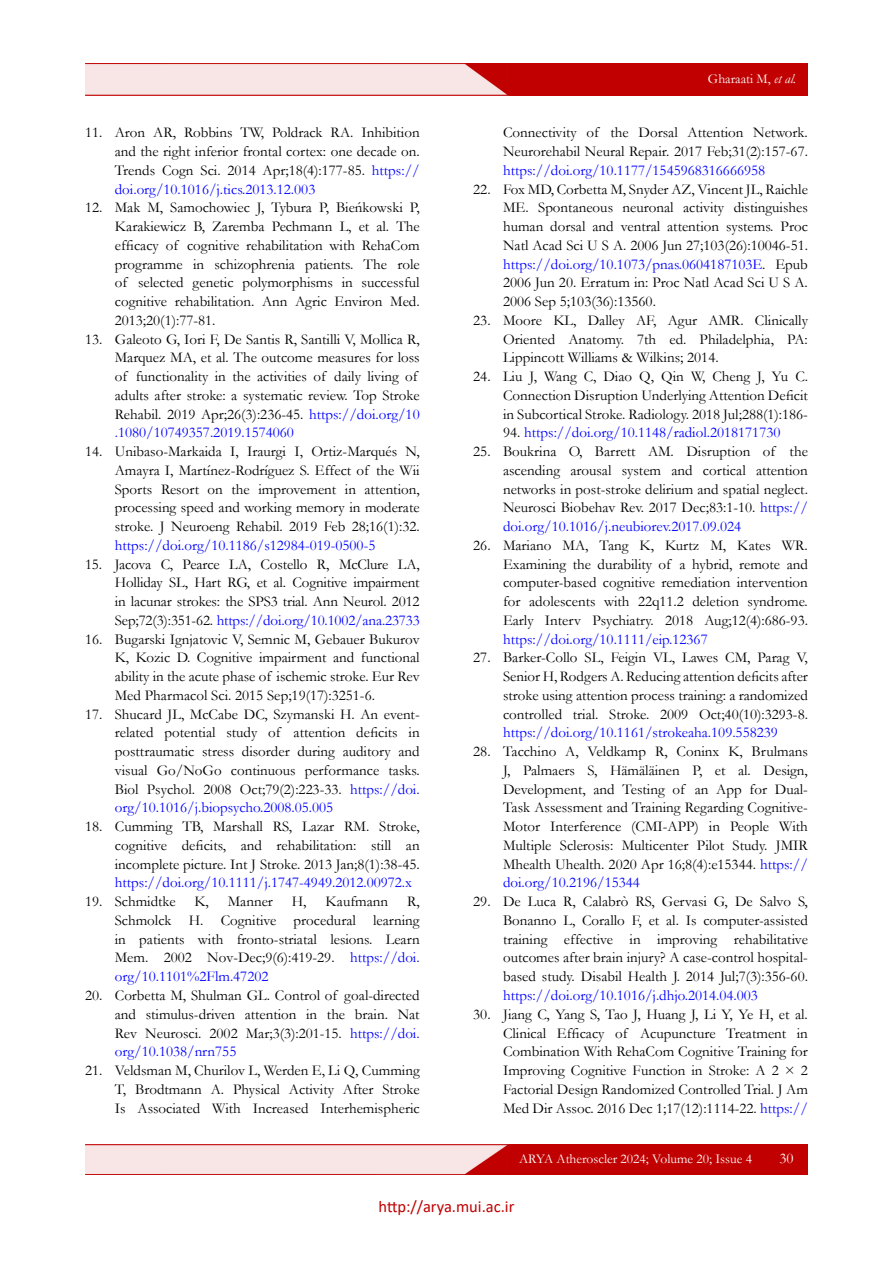
<style>
.page{position:relative;width:893px;height:1263px;background:#fff}
.page>*{position:absolute;margin:0;border:0;box-sizing:border-box;transform-origin:0 0}
.t1{font:16.5px "Calibri";color:#c00000}
.t2{font:15px/18.8px "Garamond";color:#000;text-align:justify}
.t3{font:15px "Garamond";color:#00f}
.t4{font:15px "Garamond";color:#fff}
.t5{font:13.5px "Garamond";color:#fff}
.s1{color:#00f}
.s2{font-style:italic}
.s3{color:#000}
</style>
<div class="page">
<img style="left:85px;top:1144px;width:723px;height:30px">
<img style="left:85px;top:64px;width:723px;height:31px">
<p class="t2" style="left:115px;top:123px;width:306px;text-indent:-30px">11. Aron AR, Robbins TW, Poldrack RA. Inhibition and the right inferior frontal cortex: one decade on.<br>Trends Cogn Sci. 2014 Apr;18(4):177-85. <span class="s1">https:// doi.org/10.1016/j.tics.2013.12.003</span></p>
<p class="t2" style="left:115px;top:198px;width:306px;text-indent:-30px">12. Mak M, Samochowiec J, Tybura P, Bieńkowski P, Karakiewicz B, Zaremba Pechmann L, et al. The efficacy of cognitive rehabilitation with RehaCom programme in schizophrenia patients. The role of selected genetic polymorphisms in successful cognitive rehabilitation. Ann Agric Environ Med.<br>2013;20(1):77-81.</p>
<p class="t2" style="left:115px;top:329px;width:306px;text-align:left;text-indent:-30px">13. Galeoto G, Iori F, De Santis R, Santilli V, Mollica R, Marquez MA, et al. The outcome measures for loss of functionality in the activities of daily living of adults after stroke: a systematic review. Top Stroke Rehabil. 2019 Apr;26(3):236-45. <span class="s1">https://doi.org/10 .1080/10749357.2019.1574060</span></p>
<p class="t2" style="left:115px;top:442px;width:306px;text-indent:-30px">14. Unibaso-Markaida I, Iraurgi I, Ortiz-Marqués N, Amayra I, Martínez-Rodríguez S. Effect of the Wii Sports Resort on the improvement in attention, processing speed and working memory in moderate stroke. J Neuroeng Rehabil. 2019 Feb 28;16(1):32.</p>
<p class="t3" style="left:115px;top:535px;width:262px">https://doi.org/10.1186/s12984-019-0500-5</p>
<p class="t2" style="left:115px;top:554px;width:306px;text-indent:-30px">15. Jacova C, Pearce LA, Costello R, McClure LA, Holliday SL, Hart RG, et al. Cognitive impairment in lacunar strokes: the SPS3 trial. Ann Neurol. 2012<br>Sep;72(3):351-62. <span class="s1">https://doi.org/10.1002/ana.23733</span></p>
<p class="t2" style="left:115px;top:629px;width:306px;text-indent:-30px">16. Bugarski Ignjatovic V, Semnic M, Gebauer Bukurov K, Kozic D. Cognitive impairment and functional ability in the acute phase of ischemic stroke. Eur Rev Med Pharmacol Sci. 2015 Sep;19(17):3251-6.</p>
<p class="t2" style="left:115px;top:704px;width:306px;text-indent:-30px">17. Shucard JL, McCabe DC, Szymanski H. An event&shy;related potential study of attention deficits in posttraumatic stress disorder during auditory and visual Go/NoGo continuous performance tasks.<br>Biol Psychol. 2008 Oct;79(2):223-33. <span class="s1">https://doi. org/10.1016/j.biopsycho.2008.05.005</span></p>
<p class="t2" style="left:115px;top:817px;width:306px;text-indent:-30px">18. Cumming TB, Marshall RS, Lazar RM. Stroke, cognitive deficits, and rehabilitation: still an incomplete picture. Int J Stroke. 2013 Jan;8(1):38-45.</p>
<p class="t3" style="left:115px;top:873px;width:299px">https://doi.org/10.1111/j.1747-4949.2012.00972.x</p>
<p class="t2" style="left:85px;top:892px;width:92px">19. Schmidtke</p>
<p class="t2" style="left:195px;top:892px;width:16px">K,</p>
<p class="t2" style="left:228px;top:892px;width:47px">Manner</p>
<p class="t2" style="left:292px;top:892px;width:16px">H,</p>
<p class="t2" style="left:325px;top:892px;width:64px">Kaufmann</p>
<p class="t2" style="left:115px;top:892px;width:306px;text-indent:292px">R, Schmolck H. Cognitive procedural learning in patients with fronto-striatal lesions. Learn Mem. 2002 Nov-Dec;9(6):419-29. <span class="s1">https://doi. org/10.1101%2Flm.47202</span></p>
<p class="t2" style="left:115px;top:985px;width:306px;text-indent:-30px">20. Corbetta M, Shulman GL. Control of goal-directed and stimulus-driven attention in the brain. Nat Rev Neurosci. 2002 Mar;3(3):201-15. <span class="s1">https://doi. org/10.1038/nrn755</span></p>
<p class="t2" style="left:115px;top:1060px;width:306px;text-indent:-30px">21. Veldsman M, Churilov L, Werden E, Li Q, Cumming T, Brodtmann A. Physical Activity After Stroke Is Associated With Increased Interhemispheric</p>
<p class="t5" style="left:708px;top:70px;width:90px">Gharaati M, <span class="s2">et al.</span></p>
<p class="t2" style="left:503px;top:123px;width:306px">Connectivity of the Dorsal Attention Network.<br>Neurorehabil Neural Repair. 2017 Feb;31(2):157-67.</p>
<p class="t3" style="left:503px;top:160px;width:264px">https://doi.org/10.1177/1545968316666958</p>
<p class="t2" style="left:503px;top:179px;width:306px;text-indent:-30px">22. Fox MD, Corbetta M, Snyder AZ, Vincent JL, Raichle ME. Spontaneous neuronal activity distinguishes human dorsal and ventral attention systems. Proc Natl Acad Sci U S A. 2006 Jun 27;103(26):10046-51. <span class="s1">https://doi.org/10.1073/pnas.0604187103E</span>. Epub 2006 Jun 20. Erratum in: Proc Natl Acad Sci U S A.<br>2006 Sep 5;103(36):13560.</p>
<p class="t2" style="left:503px;top:310px;width:306px;text-indent:-30px">23. Moore KL, Dalley AF, Agur AMR. Clinically Oriented Anatomy. 7th ed. Philadelphia, PA:<br>Lippincott Williams &amp; Wilkins; 2014.</p>
<p class="t2" style="left:503px;top:367px;width:306px;text-indent:-30px">24. Liu J, Wang C, Diao Q, Qin W, Cheng J, Yu C.<br>Connection Disruption Underlying Attention Deficit in Subcortical Stroke. Radiology. 2018 Jul;288(1):186-</p>
<p class="t3" style="left:503px;top:423px;width:279px"><span class="s3">94.</span> https://doi.org/10.1148/radiol.2018171730</p>
<p class="t2" style="left:503px;top:442px;width:306px;text-indent:-30px">25. Boukrina O, Barrett AM. Disruption of the ascending arousal system and cortical attention networks in post-stroke delirium and spatial neglect.<br>Neurosci Biobehav Rev. 2017 Dec;83:1-10. <span class="s1">https:// doi.org/10.1016/j.neubiorev.2017.09.024</span></p>
<p class="t2" style="left:503px;top:535px;width:306px;text-indent:-30px">26. Mariano MA, Tang K, Kurtz M, Kates WR.<br>Examining the durability of a hybrid, remote and computer-based cognitive remediation intervention for adolescents with 22q11.2 deletion syndrome.<br>Early Interv Psychiatry. 2018 Aug;12(4):686-93.</p>
<p class="t3" style="left:503px;top:629px;width:206px">https://doi.org/10.1111/eip.12367</p>
<p class="t2" style="left:503px;top:648px;width:306px;text-indent:-30px">27. Barker-Collo SL, Feigin VL, Lawes CM, Parag V, Senior H, Rodgers A. Reducing attention deficits after stroke using attention process training: a randomized controlled trial. Stroke. 2009 Oct;40(10):3293-8.</p>
<p class="t3" style="left:503px;top:723px;width:276px">https://doi.org/10.1161/strokeaha.109.558239</p>
<p class="t2" style="left:503px;top:742px;width:306px;text-indent:-30px">28. Tacchino A, Veldkamp R, Coninx K, Brulmans J, Palmaers S, Hämäläinen P, et al. Design, Development, and Testing of an App for Dual-Task Assessment and Training Regarding Cognitive-Motor Interference (CMI-APP) in People With Multiple Sclerosis: Multicenter Pilot Study. JMIR Mhealth Uhealth. 2020 Apr 16;8(4):e15344. <span class="s1">https:// doi.org/10.2196/15344</span></p>
<p class="t2" style="left:503px;top:892px;width:306px;text-indent:-30px">29. De Luca R, Calabrò RS, Gervasi G, De Salvo S, Bonanno L, Corallo F, et al. Is computer-assisted training effective in improving rehabilitative outcomes after brain injury? A case-control hospital&shy;based study. Disabil Health J. 2014 Jul;7(3):356-60.</p>
<p class="t3" style="left:503px;top:985px;width:256px">https://doi.org/10.1016/j.dhjo.2014.04.003</p>
<p class="t2" style="left:503px;top:1004px;width:306px;text-indent:-30px">30. Jiang C, Yang S, Tao J, Huang J, Li Y, Ye H, et al.<br>Clinical Efficacy of Acupuncture Treatment in Combination With RehaCom Cognitive Training for Improving Cognitive Function in Stroke: A 2 × 2<br>Factorial Design Randomized Controlled Trial. J Am Med Dir Assoc. 2016 Dec 1;17(12):1114-22. <span class="s1">https://</span></p>
<p class="t5" style="left:519px;top:1150px;width:234px">ARYA Atheroscler 2024; Volume 20; Issue 4</p>
<p class="t4" style="left:779px;top:1148px;width:16px">30</p>
<p class="t1" style="left:379px;top:1195px;width:137px">http://arya.mui.ac.ir</p>
</div>
